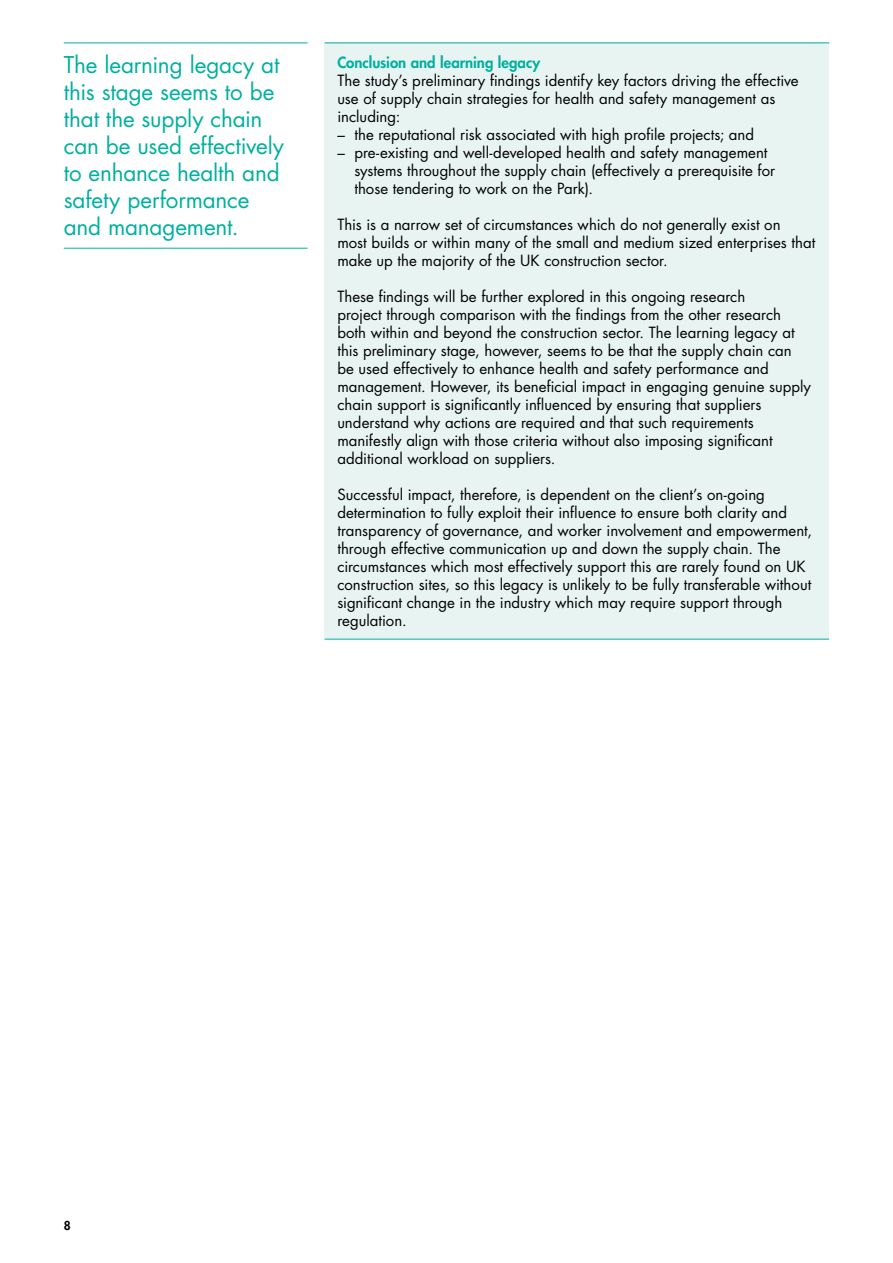
<style>
.page{position:relative;width:893px;height:1263px;background:#fff}
.page>*{position:absolute;margin:0;border:0;box-sizing:border-box;transform-origin:0 0}
.t1{font:22.5px/27px "Futura Std";letter-spacing:-.005em;color:#00b0a0}
.Body_copy{font:15px/18px "Futura Std";color:#000}
.Bullet_one_last{font:15px/18px "Futura Std";color:#000}
.Body_no_space{font:15px/18px "Futura Std";color:#000}
.Bullet_one{font:15px "Futura Std";color:#000}
.Heading_two{font:800 15px "Futura Std";color:#00b0a0}
.t2{font:800 12px "Futura Std";color:#000}
</style>
<div class="page">
<div style="left:325px;top:43px;width:504px;height:596px;background:#e8f4f2"></div>
<hr style="left:325px;top:43px;width:504px;height:1px;background:#00b0a0">
<hr style="left:325px;top:639px;width:504px;height:1px;background:#00b0a0">
<hr style="left:64px;top:43px;width:244px;height:1px;background:#00b0a0">
<hr style="left:64px;top:248px;width:244px;height:1px;background:#00b0a0">
<h1 class="t1" style="left:64px;top:52px;width:222px">The learning legacy at this stage seems to be that the supply chain can be used effectively to enhance health and safety performance and management.</h1>
<p class="Heading_two" style="left:337px;top:53px;width:205px">Conclusion and learning legacy</p>
<p class="Body_no_space" style="left:337px;top:71px;width:463px">The study’s preliminary findings identify key factors driving the effective use of supply chain strategies for health and safety management as including:</p>
<p class="Bullet_one" style="left:337px;top:125px;width:418px">– the reputational risk associated with high profile projects; and</p>
<p class="Bullet_one_last" style="left:354px;top:143px;width:422px;text-indent:-17px">– pre-existing and well-developed health and safety management systems throughout the supply chain (effectively a prerequisite for those tendering to work on the Park).</p>
<p class="Body_copy" style="left:337px;top:215px;width:480px">This is a narrow set of circumstances which do not generally exist on<br>most builds or within many of the small and medium sized enterprises that make up the majority of the UK construction sector.</p>
<p class="Body_copy" style="left:337px;top:287px;width:475px">These findings will be further explored in this ongoing research<br>project through comparison with the findings from the other research both within and beyond the construction sector. The learning legacy at this preliminary stage, however, seems to be that the supply chain can be used effectively to enhance health and safety performance and management. However, its beneficial impact in engaging genuine supply chain support is significantly influenced by ensuring that suppliers understand why actions are required and that such requirements manifestly align with those criteria without also imposing significant additional workload on suppliers.</p>
<p class="Body_copy" style="left:337px;top:485px;width:476px">Successful impact, therefore, is dependent on the client’s on-going determination to fully exploit their influence to ensure both clarity and transparency of governance, and worker involvement and empowerment, through effective communication up and down the supply chain. The circumstances which most effectively support this are rarely found on UK construction sites, so this legacy is unlikely to be fully transferable without significant change in the industry which may require support through regulation.</p>
<p class="t2" style="left:64px;top:1218px;width:8px">8</p>
</div>
